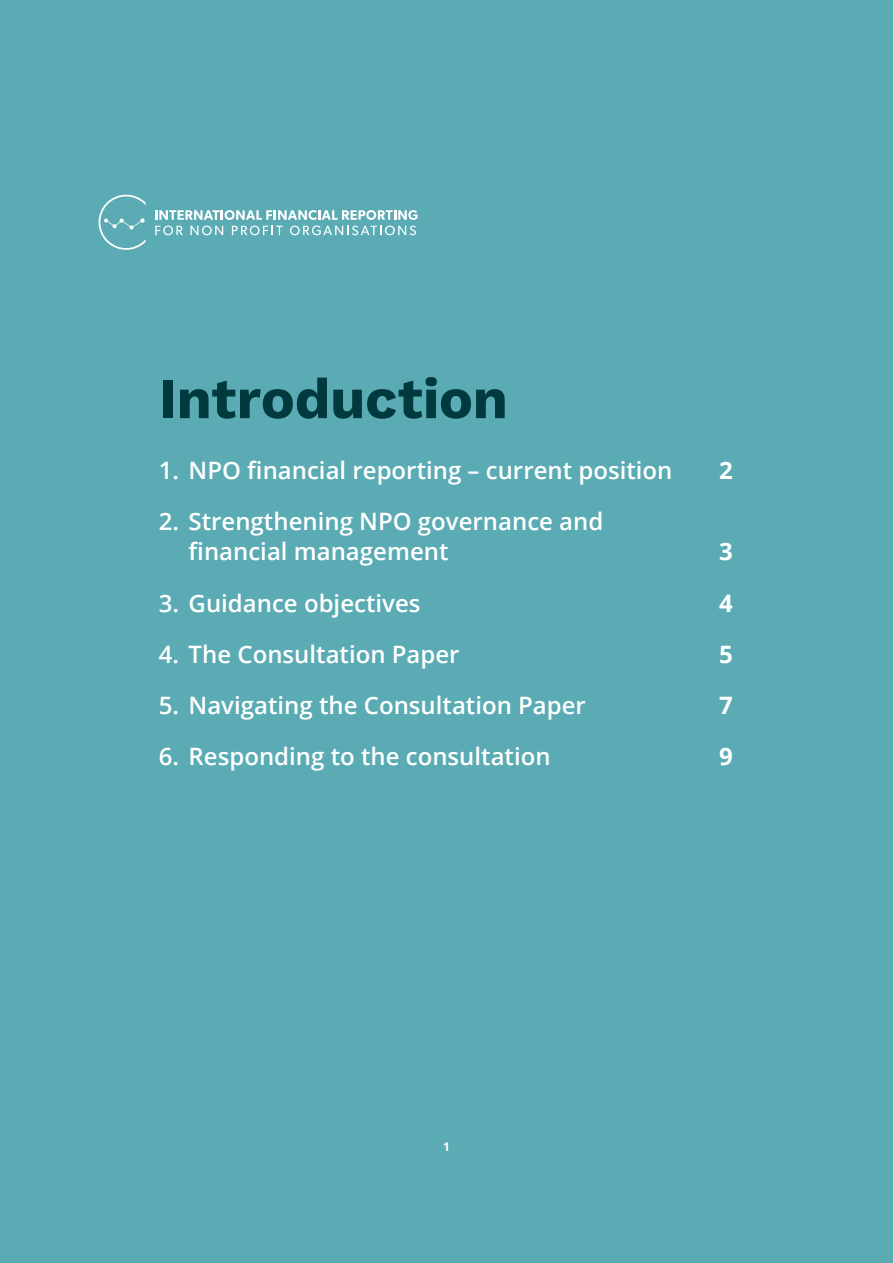
<style>
.page{position:relative;width:893px;height:1263px;background:#5aabb3}
.page>*{position:absolute;margin:0;border:0;box-sizing:border-box;transform-origin:0 0}
.t1{font:700 57px "Work Sans";letter-spacing:-.005em;color:#003a3f}
.t2{font:600 24px/30px "Open Sans";color:#fff}
.t3{font:700 24px "Open Sans";color:#fff}
.t4{font:700 12px "Open Sans";color:#fff}
</style>
<div class="page">
<svg style="left:98px;top:194px;width:48px;height:56px"></svg>
<svg style="left:155px;top:210px;width:262px;height:10px"></svg>
<svg style="left:155px;top:226px;width:28px;height:9px"></svg>
<svg style="left:190px;top:226px;width:33px;height:9px"></svg>
<svg style="left:232px;top:226px;width:51px;height:9px"></svg>
<svg style="left:290px;top:226px;width:126px;height:9px"></svg>
<h1 class="t1" style="left:159px;top:366px;width:351px">Introduction</h1>
<p class="t2" style="left:159px;top:455px;width:515px">1. NPO financial reporting – current position</p>
<p class="t3" style="left:719px;top:453px;width:15px">2</p>
<p class="t2" style="left:189px;top:506px;width:416px;text-indent:-30px">2. Strengthening NPO governance and financial management</p>
<p class="t3" style="left:719px;top:535px;width:15px">3</p>
<p class="t2" style="left:159px;top:587px;width:263px">3. Guidance objectives</p>
<p class="t3" style="left:719px;top:586px;width:15px">4</p>
<p class="t2" style="left:159px;top:639px;width:302px">4. The Consultation Paper</p>
<p class="t3" style="left:719px;top:637px;width:15px">5</p>
<p class="t2" style="left:159px;top:690px;width:429px">5. Navigating the Consultation Paper</p>
<p class="t3" style="left:719px;top:688px;width:15px">7</p>
<p class="t2" style="left:159px;top:741px;width:393px">6. Responding to the consultation</p>
<p class="t3" style="left:719px;top:740px;width:15px">9</p>
<p class="t4" style="left:443px;top:1138px;width:8px">1</p>
</div>
